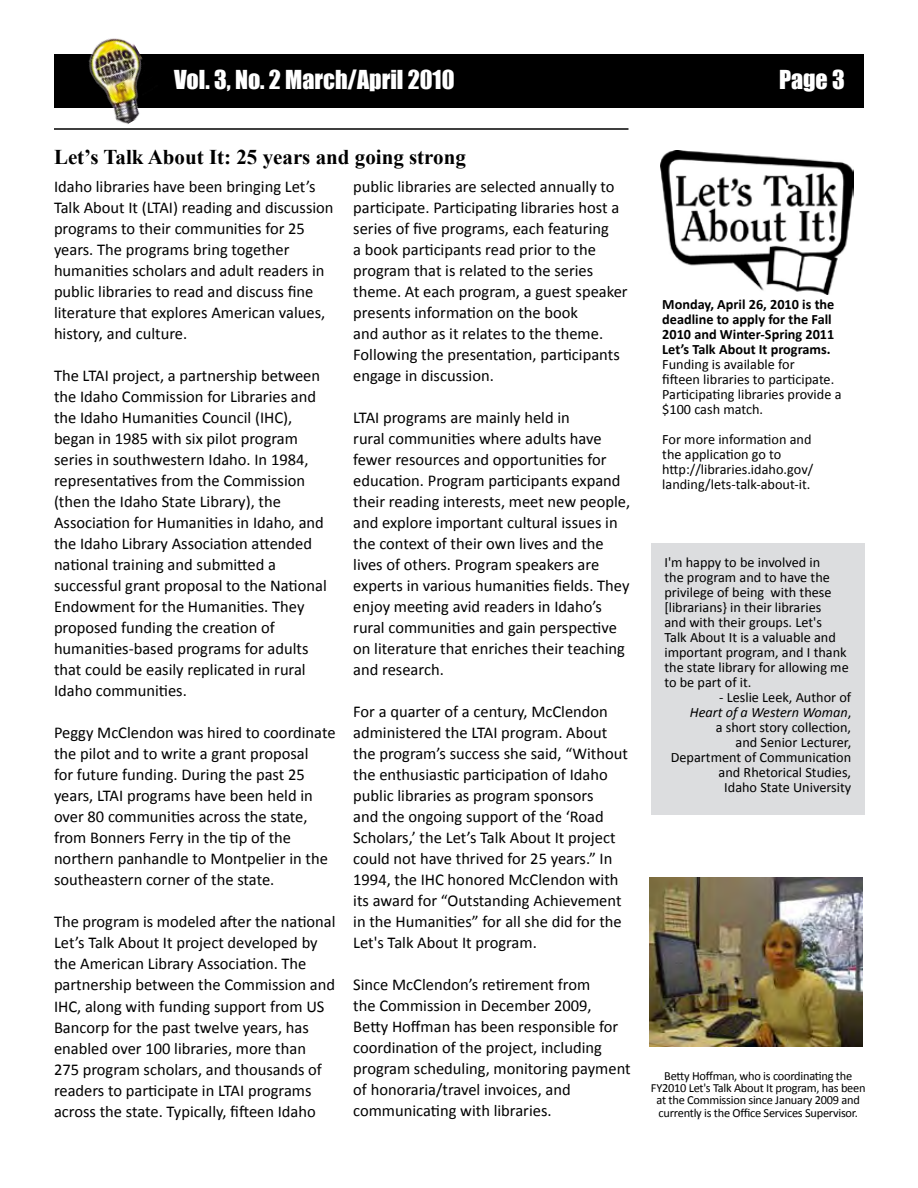
<style>
.page{position:relative;width:918px;height:1188px;background:#fff}
.page>*{position:absolute;margin:0;border:0;box-sizing:border-box;transform-origin:0 0}
.t1{font:24px "Impact";color:#fff}
.t2{font:700 21px "Times New Roman";color:#000}
.t3{font:16.5px/21px "Calibri";color:#000}
.t4{font:14.25px/15px "Calibri";color:#000}
.t5{font:700 14.25px/15px "Calibri";color:#000}
.t6{font:12.3px/12.3px "Calibri";letter-spacing:-.02em;color:#000;text-align:center}
.s1{font-style:italic}
</style>
<div class="page">
<div style="left:54px;top:54px;width:810px;height:54px;background:#000"></div>
<hr style="left:54px;top:128px;width:574px;height:2px;background:#000">
<img style="left:75px;top:38px;width:92px;height:91px">
<img style="left:660px;top:151px;width:193px;height:143px">
<img style="left:650px;top:878px;width:213px;height:168px">
<div style="left:651px;top:543px;width:214px;height:272px;background:#dcdddf"></div>
<h1 class="t1" style="left:174px;top:61px;width:282px">Vol. 3, No. 2 March/April 2010</h1>
<h1 class="t1" style="left:779px;top:61px;width:67px">Page 3</h1>
<p class="t2" style="left:54px;top:143px;width:413px">Let’s Talk About It: 25 years and going strong</p>
<p class="t3" style="left:54px;top:176px;width:281px">Idaho libraries have been bringing Let’s Talk About It (LTAI) reading and discussion programs to their communities for 25 years. The programs bring together humanities scholars and adult readers in public libraries to read and discuss fine literature that explores American values, history, and culture.</p>
<p class="t3" style="left:54px;top:365px;width:274px">The LTAI project, a partnership between the Idaho Commission for Libraries and the Idaho Humanities Council (IHC), began in 1985 with six pilot program series in southwestern Idaho. In 1984, representatives from the Commission (then the Idaho State Library), the Association for Humanities in Idaho, and the Idaho Library Association attended national training and submitted a successful grant proposal to the National Endowment for the Humanities. They proposed funding the creation of humanities-based programs for adults that could be easily replicated in rural Idaho communities.</p>
<p class="t3" style="left:54px;top:722px;width:283px">Peggy McClendon was hired to coordinate the pilot and to write a grant proposal<br>for future funding. During the past 25 years, LTAI programs have been held in over 80 communities across the state, from Bonners Ferry in the tip of the northern panhandle to Montpelier in the southeastern corner of the state.</p>
<p class="t3" style="left:54px;top:911px;width:283px">The program is modeled after the national Let’s Talk About It project developed by the American Library Association. The partnership between the Commission and IHC, along with funding support from US Bancorp for the past twelve years, has enabled over 100 libraries, more than<br>275 program scholars, and thousands of readers to participate in LTAI programs across the state. Typically, fifteen Idaho</p>
<p class="t3" style="left:353px;top:175px;width:276px">public libraries are selected annually to participate. Participating libraries host a series of five programs, each featuring<br>a book participants read prior to the program that is related to the series theme. At each program, a guest speaker presents information on the book<br>and author as it relates to the theme.<br>Following the presentation, participants engage in discussion.</p>
<p class="t3" style="left:353px;top:406px;width:279px">LTAI programs are mainly held in<br>rural communities where adults have fewer resources and opportunities for education. Program participants expand their reading interests, meet new people, and explore important cultural issues in the context of their own lives and the lives of others. Program speakers are experts in various humanities fields. They enjoy meeting avid readers in Idaho’s rural communities and gain perspective on literature that enriches their teaching and research.</p>
<p class="t3" style="left:353px;top:700px;width:276px">For a quarter of a century, McClendon administered the LTAI program. About the program’s success she said, “Without the enthusiastic participation of Idaho public libraries as program sponsors<br>and the ongoing support of the ‘Road Scholars,’ the Let’s Talk About It project could not have thrived for 25 years.” In 1994, the IHC honored McClendon with its award for “Outstanding Achievement in the Humanities” for all she did for the Let's Talk About It program.</p>
<p class="t3" style="left:353px;top:973px;width:279px">Since McClendon’s retirement from<br>the Commission in December 2009, Betty Hoffman has been responsible for coordination of the project, including program scheduling, monitoring payment of honoraria/travel invoices, and communicating with libraries.</p>
<p class="t5" style="left:662px;top:297px;width:174px">Monday, April 26, 2010 is the deadline to apply for the Fall<br>2010 and Winter-Spring 2011<br>Let’s Talk About It programs.</p>
<p class="t4" style="left:662px;top:357px;width:181px">Funding is available for<br>fifteen libraries to participate.<br>Participating libraries provide a $100 cash match.</p>
<p class="t4" style="left:662px;top:432px;width:153px">For more information and the application go to http://libraries.idaho.gov/ landing/lets-talk-about-it.</p>
<p class="t4" style="left:664px;top:554px;width:186px">I'm happy to be involved in<br>the program and to have the privilege of being with these [librarians} in their libraries<br>and with their groups. Let's<br>Talk About It is a valuable and important program, and I thank the state library for allowing me to be part of it.</p>
<p class="t4" style="left:671px;top:689px;width:182px;text-align:right">- Leslie Leek, Author of<br><span class="s1">Heart of a Western Woman</span>,<br>a short story collection,<br>and Senior Lecturer,<br>Department of Communication and Rhetorical Studies,<br>Idaho State University</p>
<p class="t6" style="left:651px;top:1069px;width:216px">Betty Hoffman, who is coordinating the FY2010 Let's Talk About It program, has been at the Commission since January 2009 and currently is the Office Services Supervisor.</p>
</div>
